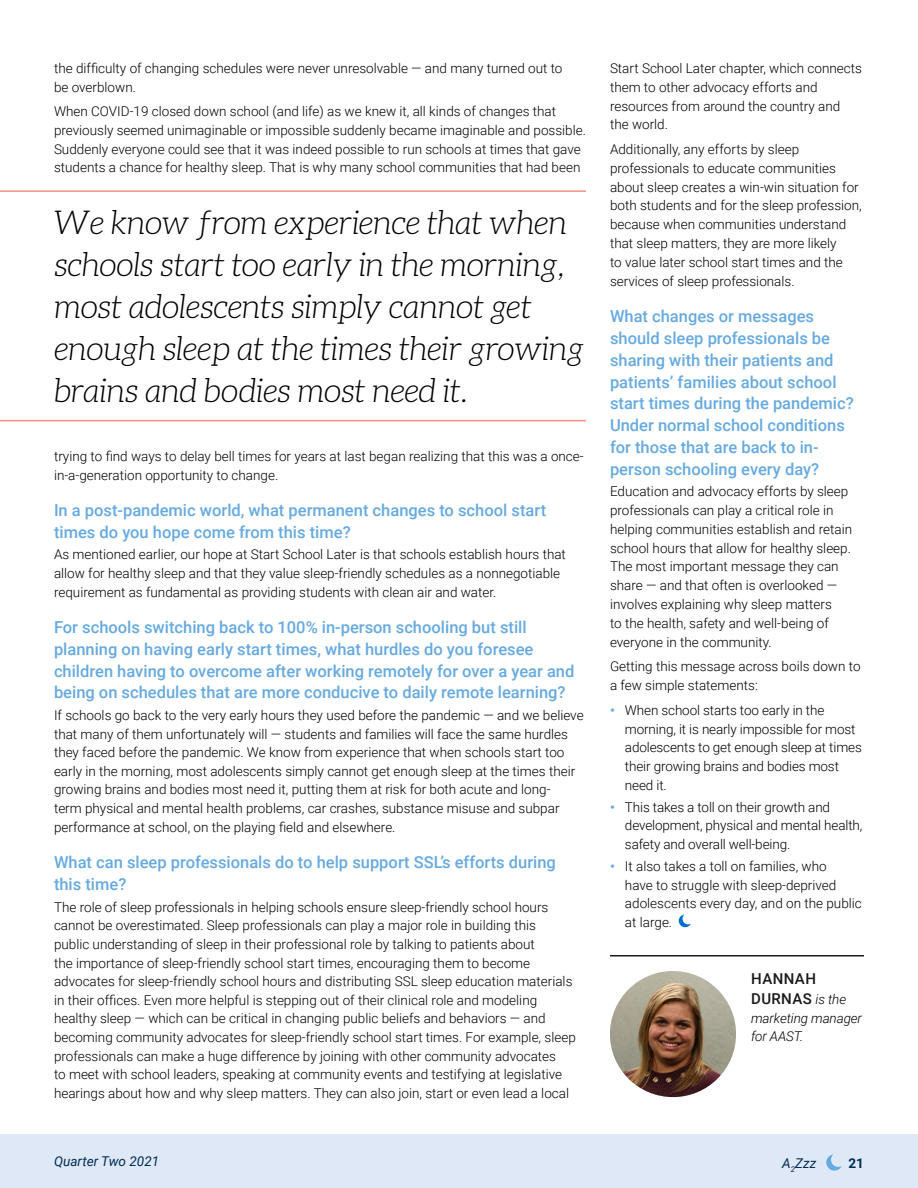
<style>
.page{position:relative;width:918px;height:1188px;background:#fff}
.page>*{position:absolute;margin:0;border:0;box-sizing:border-box;transform-origin:0 0}
.t1{font:italic 300 33px/42px "Aleo";letter-spacing:-.01em;color:#000}
.t2{font:500 16.5px/21.8px "Roboto";color:#66aae1}
.t3{font:500 15px/20.2px "Roboto";letter-spacing:.025em;color:#1a1a1a}
.t4{font:300 13.5px/18.8px "Roboto";color:#000}
.t5{font:italic 300 13.5px/18.8px "Roboto";letter-spacing:-.01em;color:#000}
.t6{font:italic 13.5px "Roboto";color:#002d55}
.t7{font:700 13.5px "Roboto";color:#002d55}
.s1{font-weight:700;color:#66aae1}
.s2{font-weight:300;font-style:italic;font-size:13.5px;color:#000}
</style>
<div class="page">
<div style="left:0;top:1134px;width:918px;height:54px;background:#dfe8f6"></div>
<svg style="left:826px;top:1154px;width:16px;height:17px"></svg>
<hr style="left:610px;top:955px;width:254px;height:2px;background:#1a1a1a">
<svg style="left:679px;top:915px;width:12px;height:13px"></svg>
<img style="left:610px;top:971px;width:126px;height:126px;border-radius:63px">
<hr style="left:0;top:190px;width:586px;height:2px;background:#f5907c">
<hr style="left:0;top:420px;width:586px;height:1px;background:#f5907c">
<p class="t4" style="left:54px;top:59px;width:510px">the difficulty of changing schedules were never unresolvable — and many turned out to be overblown.</p>
<p class="t4" style="left:54px;top:102px;width:533px">When COVID-19 closed down school (and life) as we knew it, all kinds of changes that previously seemed unimaginable or impossible suddenly became imaginable and possible.<br>Suddenly everyone could see that it was indeed possible to run schools at times that gave students a chance for healthy sleep. That is why many school communities that had been</p>
<h1 class="t1" style="left:54px;top:201px;width:532px">We know from experience that when schools start too early in the morning, most adolescents simply cannot get enough sleep at the times their growing brains and bodies most need it.</h1>
<p class="t4" style="left:54px;top:446px;width:531px">trying to find ways to delay bell times for years at last began realizing that this was a once&shy;in-a-generation opportunity to change.</p>
<p class="t2" style="left:54px;top:499px;width:494px">In a post-pandemic world, what permanent changes to school start times do you hope come from this time?</p>
<p class="t4" style="left:54px;top:545px;width:513px">As mentioned earlier, our hope at Start School Later is that schools establish hours that allow for healthy sleep and that they value sleep-friendly schedules as a nonnegotiable requirement as fundamental as providing students with clean air and water.</p>
<p class="t2" style="left:54px;top:616px;width:522px">For schools switching back to 100% in-person schooling but still planning on having early start times, what hurdles do you foresee children having to overcome after working remotely for over a year and being on schedules that are more conducive to daily remote learning?</p>
<p class="t4" style="left:54px;top:705px;width:531px">If schools go back to the very early hours they used before the pandemic — and we believe that many of them unfortunately will — students and families will face the same hurdles they faced before the pandemic. We know from experience that when schools start too early in the morning, most adolescents simply cannot get enough sleep at the times their growing brains and bodies most need it, putting them at risk for both acute and long-<br>term physical and mental health problems, car crashes, substance misuse and subpar performance at school, on the playing field and elsewhere.</p>
<p class="t2" style="left:54px;top:851px;width:503px">What can sleep professionals do to help support SSL’s efforts during this time?</p>
<p class="t4" style="left:54px;top:897px;width:523px">The role of sleep professionals in helping schools ensure sleep-friendly school hours cannot be overestimated. Sleep professionals can play a major role in building this<br>public understanding of sleep in their professional role by talking to patients about<br>the importance of sleep-friendly school start times, encouraging them to become advocates for sleep-friendly school hours and distributing SSL sleep education materials in their offices. Even more helpful is stepping out of their clinical role and modeling healthy sleep — which can be critical in changing public beliefs and behaviors — and becoming community advocates for sleep-friendly school start times. For example, sleep professionals can make a huge difference by joining with other community advocates<br>to meet with school leaders, speaking at community events and testifying at legislative hearings about how and why sleep matters. They can also join, start or even lead a local</p>
<p class="t4" style="left:610px;top:58px;width:253px">Start School Later chapter, which connects them to other advocacy efforts and resources from around the country and the world.</p>
<p class="t4" style="left:610px;top:140px;width:253px">Additionally, any efforts by sleep professionals to educate communities about sleep creates a win-win situation for both students and for the sleep profession, because when communities understand that sleep matters, they are more likely<br>to value later school start times and the services of sleep professionals.</p>
<p class="t2" style="left:610px;top:305px;width:245px">What changes or messages should sleep professionals be sharing with their patients and patients’ families about school start times during the pandemic?<br>Under normal school conditions for those that are back to in&shy;person schooling every day?</p>
<p class="t4" style="left:610px;top:482px;width:244px">Education and advocacy efforts by sleep professionals can play a critical role in helping communities establish and retain school hours that allow for healthy sleep.<br>The most important message they can share — and that often is overlooked — involves explaining why sleep matters<br>to the health, safety and well-being of everyone in the community.</p>
<p class="t4" style="left:610px;top:657px;width:252px">Getting this message across boils down to a few simple statements:</p>
<p class="t4" style="left:625px;top:700px;width:238px;text-indent:-15px"><span class="s1">•</span> When school starts too early in the morning, it is nearly impossible for most adolescents to get enough sleep at times their growing brains and bodies most need it.</p>
<p class="t4" style="left:625px;top:797px;width:239px;text-indent:-15px"><span class="s1">•</span> This takes a toll on their growth and development, physical and mental health, safety and overall well-being.</p>
<p class="t4" style="left:625px;top:856px;width:238px;text-indent:-15px"><span class="s1">•</span> It also takes a toll on families, who<br>have to struggle with sleep-deprived adolescents every day, and on the public at large.</p>
<p class="t3" style="left:751px;top:967px;width:96px">HANNAH<br>DURNAS <span class="s2">is the</span></p>
<p class="t5" style="left:751px;top:1008px;width:113px">marketing manager for AAST.</p>
<p class="t6" style="left:54px;top:1152px;width:107px">Quarter Two 2021</p>
<p class="t7" style="left:849px;top:1153px;width:17px">21</p>
<p class="t6" style="left:782px;top:1153px;width:35px">A<sub>2</sub>Zzz</p>
</div>
